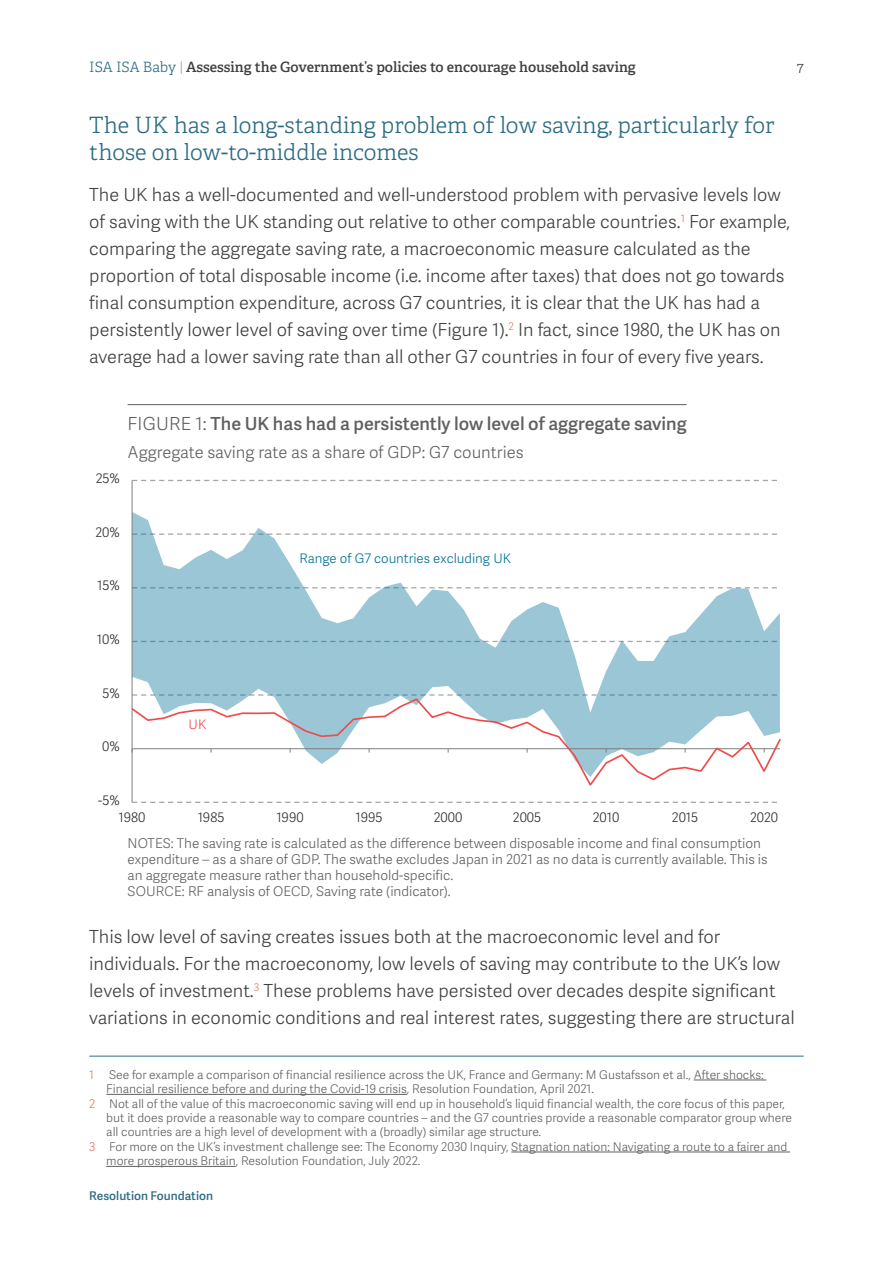
<style>
.page{position:relative;width:893px;height:1263px;background:#fff}
.page>*{position:absolute;margin:0;border:0;box-sizing:border-box;transform-origin:0 0}
.t1{font:300 22.5px/27px "Adelle";color:#2e6c83}
.t2{font:18px/27px "Adelle Sans Lt";color:#404040}
.t3{font:18px "Adelle Sans Sb";color:#606060}
.t4{font:16.5px "Adelle Sans Lt";color:#606060}
.t5{font:600 14.25px "Adelle";color:#404040}
.t6{font:300 14.25px "Adelle";color:#404040}
.t7{font:13.5px/16.2px "Adelle Sans Lt";color:#606060}
.t8{font:13.2px "Adelle Sans Lt";letter-spacing:.005em;color:#2d2d2d}
.t9{font:13.2px "Adelle Sans Lt";color:#00719a}
.t10{font:13.2px "Adelle Sans Lt";color:#f04b4c}
.t11{font:12px "Adelle Sans Lt";color:#606060}
.t12{font:12px "Adelle Sans Sb";color:#2e6c83}
.s1{font-weight:300;color:#2e6c83}
.s2{font-family:"Adelle Sans Lt";font-weight:400;color:#9f9f9f}
.s3{font-family:"Adelle Sans Lt"}
.s4{color:#ee7062}
</style>
<div class="page">
<hr style="left:128px;top:404px;width:559px;height:1px;background:#606060">
<hr style="left:89px;top:1056px;width:715px;height:1px;background:#2e6c83">
<hr style="left:694px;top:1080px;width:72px;height:1px;background:#606060">
<hr style="left:106px;top:1094px;width:301px;height:1px;background:#606060">
<hr style="left:511px;top:1152px;width:279px;height:1px;background:#606060">
<hr style="left:106px;top:1166px;width:130px;height:1px;background:#606060">
<svg style="left:132px;top:802px;width:645px;height:1px"></svg>
<svg style="left:133px;top:480px;width:644px;height:1px"></svg>
<svg style="left:133px;top:512px;width:647px;height:185px;fill:#9ac6d6"></svg>
<hr style="left:132px;top:480px;width:1px;height:322px;background:#7f7f7f">
<svg style="left:132px;top:697px;width:648px;height:91px"></svg>
<p class="t5" style="left:89px;top:58px;width:548px"><span class="s1">ISA ISA Baby</span> <span class="s2">|</span> Assessing the Government’s policies to encourage household saving</p>
<p class="t6" style="left:797px;top:59px;width:8px">7</p>
<p class="t1" style="left:89px;top:112px;width:687px">The UK has a long-standing problem of low saving, particularly for those on low-to-middle incomes</p>
<p class="t2" style="left:89px;top:180px;width:702px">The UK has a well-documented and well-understood problem with pervasive levels low of saving with the UK standing out relative to other comparable countries.<sup>1</sup> For example, comparing the aggregate saving rate, a macroeconomic measure calculated as the proportion of total disposable income (i.e. income after taxes) that does not go towards final consumption expenditure, across G7 countries, it is clear that the UK has had a persistently lower level of saving over time (Figure 1).<sup>2</sup> In fact, since 1980, the UK has on average had a lower saving rate than all other G7 countries in four of every five years.</p>
<p class="t8" style="left:96px;top:469px;width:26px">25%</p>
<p class="t3" style="left:128px;top:411px;width:561px"><span class="s3">FIGURE 1:</span> The UK has had a persistently low level of aggregate saving</p>
<p class="t4" style="left:128px;top:441px;width:398px">Aggregate saving rate as a share of GDP: G7 countries</p>
<p class="t8" style="left:95px;top:523px;width:26px">20%</p>
<p class="t8" style="left:97px;top:576px;width:24px">15%</p>
<p class="t8" style="left:97px;top:630px;width:24px">10%</p>
<p class="t8" style="left:103px;top:683px;width:19px">5%</p>
<p class="t8" style="left:102px;top:737px;width:19px">0%</p>
<p class="t8" style="left:98px;top:791px;width:23px">-5%</p>
<p class="t10" style="left:189px;top:715px;width:19px">UK</p>
<p class="t9" style="left:299px;top:549px;width:213px">Range of G7 countries excluding UK</p>
<p class="t8" style="left:119px;top:808px;width:28px">1980</p>
<p class="t8" style="left:198px;top:808px;width:28px">1985</p>
<p class="t8" style="left:276px;top:808px;width:29px">1990</p>
<p class="t8" style="left:356px;top:808px;width:29px">1995</p>
<p class="t8" style="left:434px;top:808px;width:30px">2000</p>
<p class="t8" style="left:513px;top:808px;width:30px">2005</p>
<p class="t8" style="left:593px;top:808px;width:28px">2010</p>
<p class="t8" style="left:672px;top:808px;width:28px">2015</p>
<p class="t8" style="left:750px;top:808px;width:30px">2020</p>
<p class="t7" style="left:128px;top:834px;width:642px">NOTES: The saving rate is calculated as the difference between disposable income and final consumption expenditure – as a share of GDP. The swathe excludes Japan in 2021 as no data is currently available. This is an aggregate measure rather than household-specific.<br>SOURCE: RF analysis of OECD, Saving rate (indicator).</p>
<p class="t2" style="left:89px;top:923px;width:707px">This low level of saving creates issues both at the macroeconomic level and for individuals. For the macroeconomy, low levels of saving may contribute to the UK’s low levels of investment.<sup>3</sup> These problems have persisted over decades despite significant variations in economic conditions and real interest rates, suggesting there are structural</p>
<p class="t11" style="left:89px;top:1066px;width:676px"><span class="s4">1</span> See for example a comparison of financial resilience across the UK, France and Germany: M Gustafsson et al., After shocks:</p>
<p class="t11" style="left:106px;top:1080px;width:489px">Financial resilience before and during the Covid-19 crisis, Resolution Foundation, April 2021.</p>
<p class="t11" style="left:89px;top:1095px;width:697px"><span class="s4">2</span> Not all of the value of this macroeconomic saving will end up in household’s liquid financial wealth, the core focus of this paper,</p>
<p class="t11" style="left:106px;top:1109px;width:687px">but it does provide a reasonable way to compare countries – and the G7 countries provide a reasonable comparator group where</p>
<p class="t11" style="left:106px;top:1123px;width:436px">all countries are a high level of development with a (broadly) similar age structure.</p>
<p class="t11" style="left:89px;top:1138px;width:699px"><span class="s4">3</span> For more on the UK’s investment challenge see: The Economy 2030 Inquiry, Stagnation nation: Navigating a route to a fairer and</p>
<p class="t11" style="left:106px;top:1152px;width:316px">more prosperous Britain, Resolution Foundation, July 2022.</p>
<p class="t12" style="left:89px;top:1187px;width:125px">Resolution Foundation</p>
</div>
